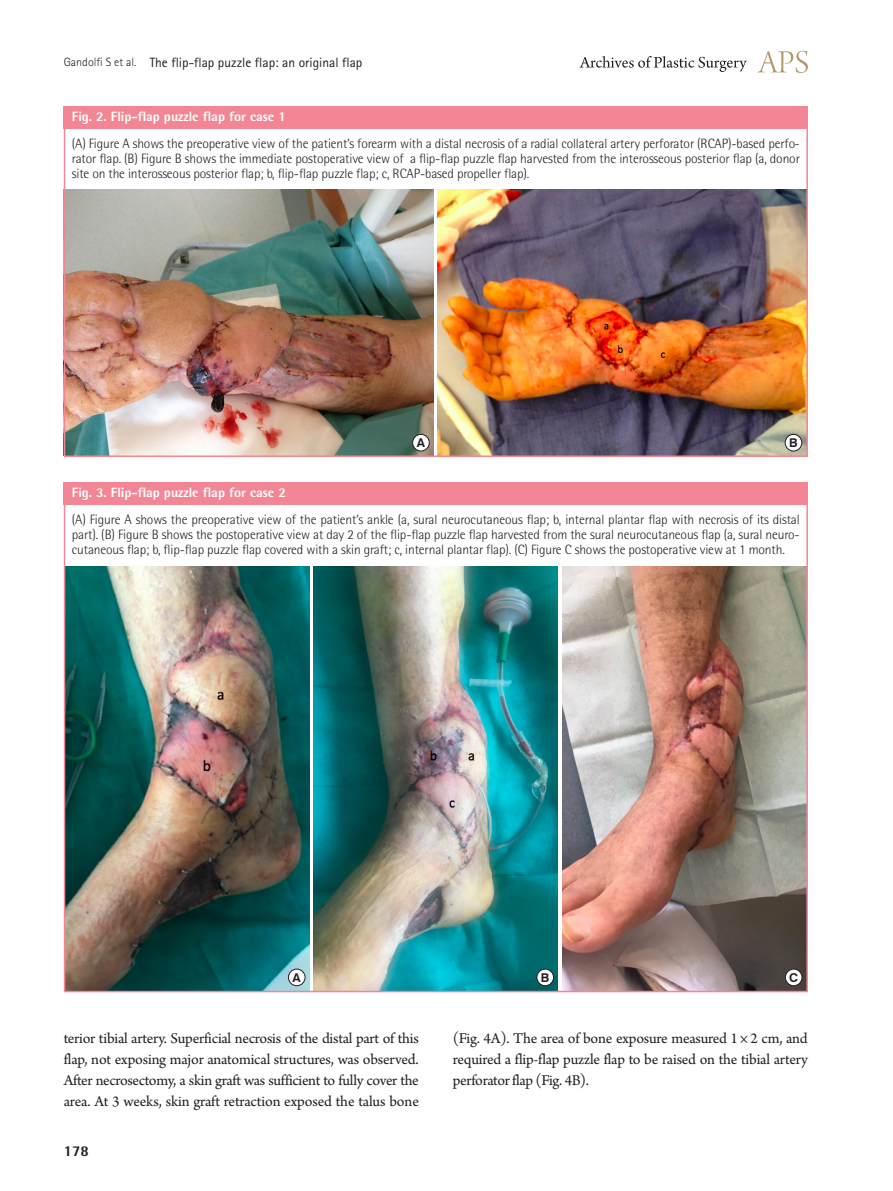
<style>
.page{position:relative;width:893px;height:1191px;background:#fff}
.page>*{position:absolute;margin:0;border:0;box-sizing:border-box;transform-origin:0 0}
.본문_0{font:15.75px/21px "Arno Pro";letter-spacing:-.01em;color:#231f20;text-align:justify}
.t1{font:800 15px "Rotis Semi Sans Std";color:#231f20}
.그림설명{font:300 13.5px/15px "Rotis Semi Sans Std";letter-spacing:-.01em;color:#231f20;text-align:justify}
.표그림제목{font:800 13.5px "Rotis Semi Sans Std";color:#fff}
.하시라_제목{font:13.5px "Rotis Sans Serif Std";color:#231f20}
.t2{font:700 12.15px "Swiss 721 BT";color:#231f20}
.s1{font-weight:300;font-size:12px}
</style>
<div class="page">
<svg style="left:757px;top:51px;width:51px;height:22px"></svg>
<svg style="left:579px;top:56px;width:168px;height:16px"></svg>
<div style="left:64px;top:106px;width:744px;height:23px;background:#f38694"></div>
<img style="left:67px;top:190px;width:367px;height:264px">
<img style="left:438px;top:190px;width:367px;height:264px">
<div style="left:413px;top:434px;width:16px;height:17px;background:#fff;border-radius:50%"></div>
<div style="left:412px;top:434px;width:17px;height:17px;border:1px solid #231f20;border-radius:50%"></div>
<div style="left:785px;top:434px;width:17px;height:17px;background:#fff;border-radius:50%"></div>
<div style="left:785px;top:434px;width:17px;height:17px;border:1px solid #231f20;border-radius:50%"></div>
<div style="left:64px;top:106px;width:744px;height:351px;border:2px solid #f38694"></div>
<div style="left:64px;top:482px;width:744px;height:23px;background:#f38694"></div>
<img style="left:67px;top:566px;width:242px;height:423px">
<img style="left:314px;top:566px;width:244px;height:423px">
<img style="left:562px;top:566px;width:243px;height:423px">
<div style="left:288px;top:969px;width:17px;height:16px;background:#fff;border-radius:50%"></div>
<div style="left:288px;top:969px;width:17px;height:17px;border:1px solid #231f20;border-radius:50%"></div>
<div style="left:537px;top:969px;width:16px;height:16px;background:#fff;border-radius:50%"></div>
<div style="left:537px;top:969px;width:17px;height:17px;border:1px solid #231f20;border-radius:50%"></div>
<div style="left:785px;top:969px;width:17px;height:16px;background:#fff;border-radius:50%"></div>
<div style="left:785px;top:969px;width:17px;height:17px;border:1px solid #231f20;border-radius:50%"></div>
<p class="하시라_제목" style="left:64px;top:54px;width:300px"><span class="s1">Gandolfi S et al.</span> The flip-flap puzzle flap: an original flap</p>
<p class="표그림제목" style="left:72px;top:108px;width:216px">Fig. 2. Flip-flap puzzle flap for case 1</p>
<p class="그림설명" style="left:72px;top:136px;width:730px">(A) Figure A shows the preoperative view of the patient’s forearm with a distal necrosis of a radial collateral artery perforator (RCAP)-based perfo&shy;rator flap. (B) Figure B shows the immediate postoperative view of a flip-flap puzzle flap harvested from the interosseous posterior flap (a, donor site on the interosseous posterior flap; b, flip-flap puzzle flap; c, RCAP-based propeller flap).</p>
<p class="t2" style="left:417px;top:435px;width:10px">A</p>
<p class="t2" style="left:789px;top:435px;width:10px">B</p>
<p class="표그림제목" style="left:72px;top:484px;width:216px">Fig. 3. Flip-flap puzzle flap for case 2</p>
<p class="그림설명" style="left:72px;top:512px;width:729px">(A) Figure A shows the preoperative view of the patient’s ankle (a, sural neurocutaneous flap; b, internal plantar flap with necrosis of its distal part). (B) Figure B shows the postoperative view at day 2 of the flip-flap puzzle flap harvested from the sural neurocutaneous flap (a, sural neuro&shy;cutaneous flap; b, flip-flap puzzle flap covered with a skin graft; c, internal plantar flap). (C) Figure C shows the postoperative view at 1 month.</p>
<p class="t2" style="left:293px;top:970px;width:10px">A</p>
<p class="t2" style="left:541px;top:970px;width:10px">B</p>
<p class="t2" style="left:789px;top:970px;width:10px">C</p>
<p class="본문_0" style="left:64px;top:1029px;width:357px">terior tibial artery. Superficial necrosis of the distal part of this flap, not exposing major anatomical structures, was observed.<br>After necrosectomy, a skin graft was sufficient to fully cover the area. At 3 weeks, skin graft retraction exposed the talus bone</p>
<p class="본문_0" style="left:453px;top:1029px;width:357px">(Fig. 4A). The area of bone exposure measured 1 × 2 cm, and required a flip-flap puzzle flap to be raised on the tibial artery perforator flap (Fig. 4B).</p>
<p class="t1" style="left:64px;top:1141px;width:27px">178</p>
</div>
